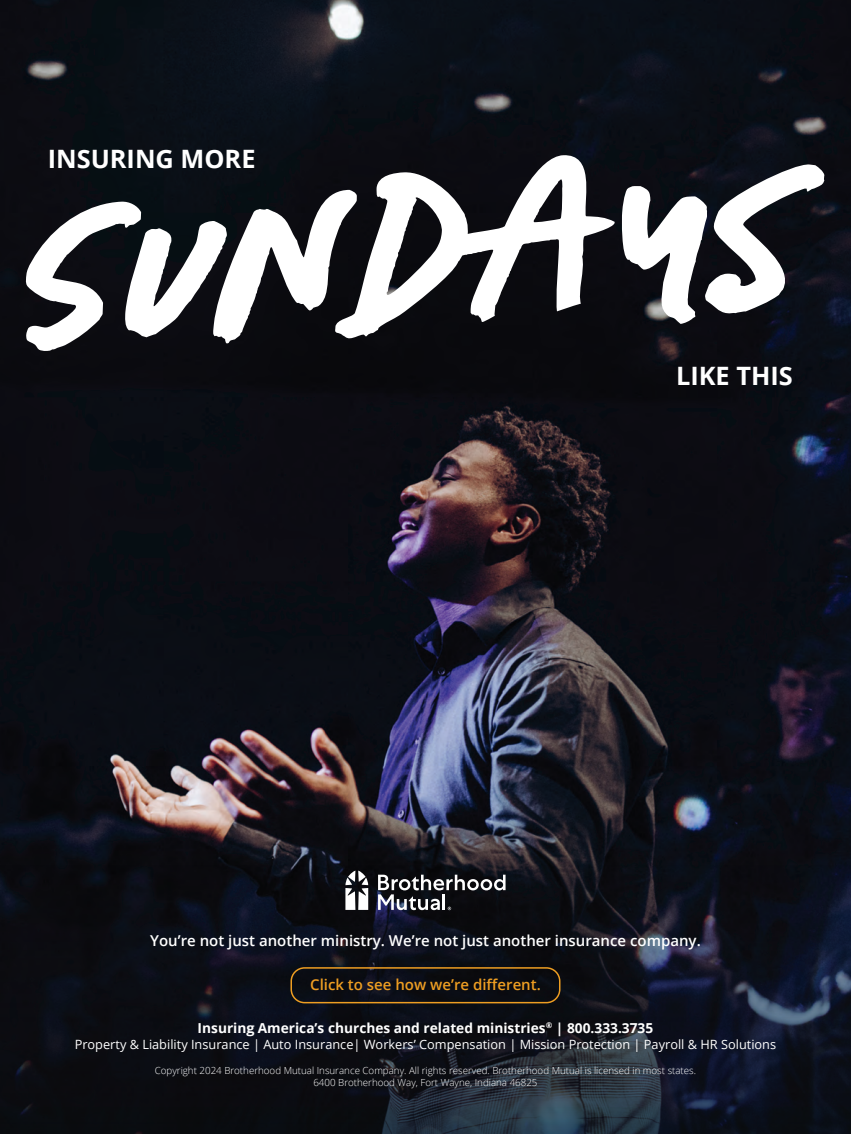
<style>
.page{position:relative;width:851px;height:1134px;background:#fff}
.page>*{position:absolute;margin:0;border:0;box-sizing:border-box;transform-origin:0 0}
.t1{font:700 25.35px "Open Sans";color:#fff}
.t2{font:600 15px "Open Sans";color:#fff}
.t3{font:600 15px "Open Sans";color:#ee9e22}
.t4{font:700 13.65px "Open Sans";color:#fff}
.t5{font:12.75px "Open Sans";color:#fff}
.t6{font:300 9.75px/12.3px "Open Sans";color:#fff;text-align:center}
</style>
<div class="page">
<img style="left:0;top:0;width:850px;height:812px">
<svg style="left:25px;top:154px;width:589px;height:197px"></svg>
<svg style="left:621px;top:163px;width:203px;height:161px"></svg>
<svg style="left:0;top:812px;width:850px;height:322px;background:#131620"></svg>
<img style="left:250px;top:926px;width:351px;height:118px">
<div style="left:290px;top:967px;width:270px;height:36px;border:2px solid #ee9e22;border-radius:13px"></div>
<svg style="left:345px;top:871px;width:23px;height:39px"></svg>
<svg style="left:378px;top:875px;width:127px;height:35px"></svg>
<p class="t1" style="left:48px;top:141px;width:209px">INSURING MORE</p>
<p class="t1" style="left:676px;top:358px;width:118px">LIKE THIS</p>
<p class="t2" style="left:150px;top:930px;width:552px">You’re not just another ministry. We’re not just another insurance company.</p>
<p class="t3" style="left:310px;top:974px;width:232px">Click to see how we’re different.</p>
<p class="t4" style="left:198px;top:1018px;width:457px">Insuring America’s churches and related ministries<sup>®</sup> | 800.333.3735</p>
<p class="t5" style="left:75px;top:1036px;width:703px">Property &amp; Liability Insurance | Auto Insurance| Workers’ Compensation | Mission Protection | Payroll &amp; HR Solutions</p>
<p class="t6" style="left:155px;top:1064px;width:542px">Copyright 2024 Brotherhood Mutual Insurance Company. All rights reserved. Brotherhood Mutual is licensed in most states.<br>6400 Brotherhood Way, Fort Wayne, Indiana 46825</p>
</div>
